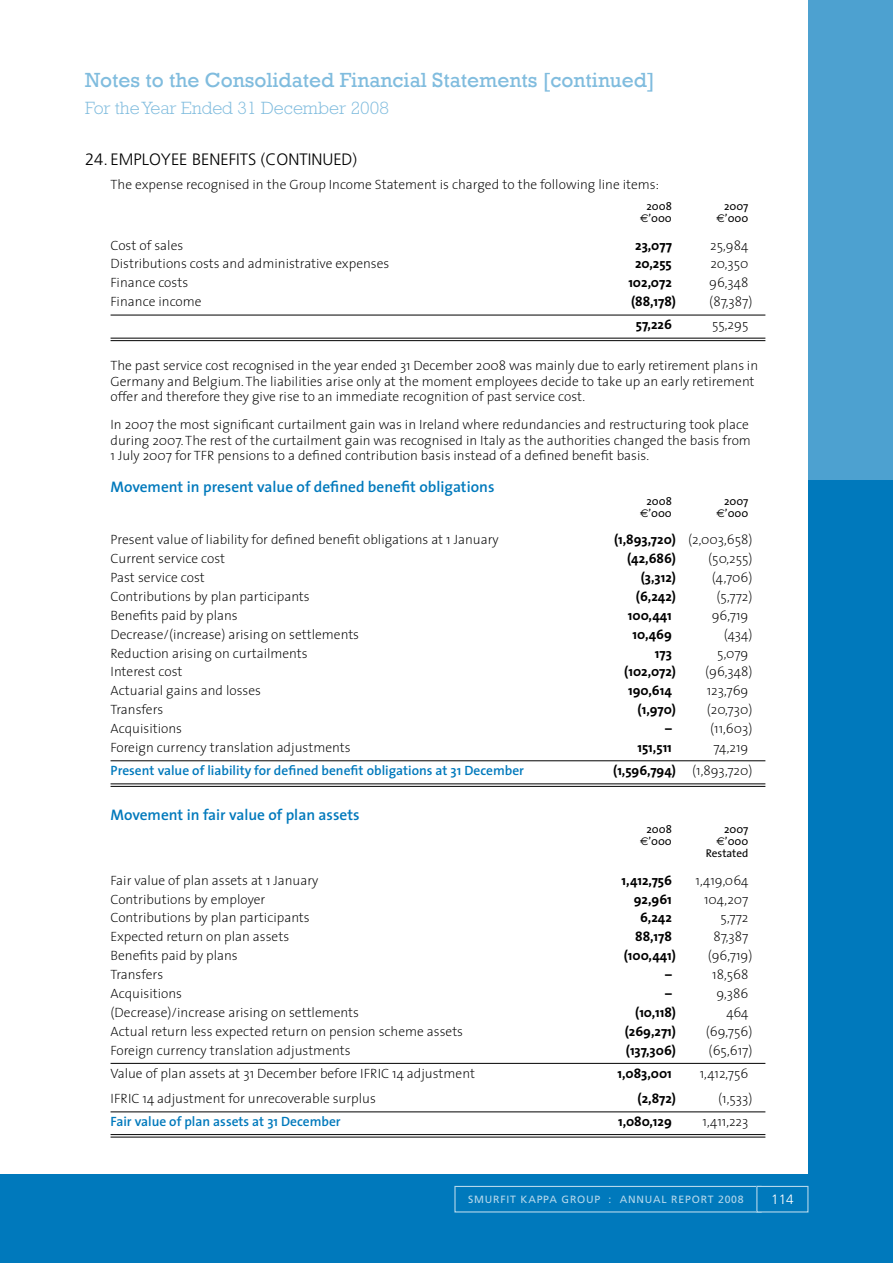
<style>
.page{position:relative;width:893px;height:1263px;background:#4da1d0}
.page>*{position:absolute;margin:0;border:0;box-sizing:border-box;transform-origin:0 0}
.t1{font:21px "Rockwell";color:#80bcde}
.t2{font:300 18px "Rockwell";color:#80bcde}
.t3{font:300 16.5px "Frutiger LT Std";color:#000}
.t4{font:600 15.3px "The Sans";color:#0079bc}
.t5{font:200 13.5px/15.5px "The Sans";color:#000}
.t6{font:700 13.5px "The Sans";color:#000}
.t7{font:600 13.5px "The Sans";color:#0079bc}
.t8{font:300 13.5px "Frutiger LT Std";color:#fff}
.t9{font:11.25px/12.3px "The Sans";color:#000;text-align:right}
.t10{font:10.5px "Frutiger LT Std";letter-spacing:.075em;color:#b3d7eb}
.s1{font-family:"Euro Sans"}
.s2{font-weight:200}
</style>
<div class="page">
<div style="left:0;top:480px;width:893px;height:783px;background:#0079bc"></div>
<div style="left:0;top:0;width:808px;height:1174px;background:#fff"></div>
<div style="left:454px;top:1186px;width:308px;height:26px;border:1px solid #b3d7eb"></div>
<div style="left:757px;top:1186px;width:51px;height:26px;background:#0079bc"></div>
<div style="left:756px;top:1186px;width:52px;height:26px;border:1px solid #b3d7eb"></div>
<hr style="left:111px;top:315px;width:654px;height:1px;background:#000">
<hr style="left:111px;top:338px;width:654px;height:1px;background:#000">
<hr style="left:111px;top:340px;width:654px;height:1px;background:#000">
<hr style="left:111px;top:760px;width:654px;height:1px;background:#000">
<hr style="left:111px;top:784px;width:654px;height:1px;background:#000">
<hr style="left:111px;top:786px;width:654px;height:1px;background:#000">
<hr style="left:111px;top:1063px;width:654px;height:1px;background:#000">
<hr style="left:111px;top:1111px;width:654px;height:1px;background:#000">
<hr style="left:111px;top:1134px;width:654px;height:1px;background:#000">
<hr style="left:111px;top:1137px;width:654px;height:1px;background:#000">
<p class="t1" style="left:85px;top:68px;width:571px">Notes to the Consolidated Financial Statements [continued]</p>
<p class="t2" style="left:85px;top:97px;width:305px">For the Year Ended 31 December 2008</p>
<p class="t3" style="left:85px;top:150px;width:45px">24. EMPLOYEE</p>
<p class="t3" style="left:192px;top:150px;width:9px">BENEFITS</p>
<p class="t3" style="left:261px;top:150px;width:16px">(CONTINUED</p>
<p class="t3" style="left:353px;top:150px;width:6px">)</p>
<p class="t5" style="left:111px;top:176px;width:550px">The expense recognised in the Group Income Statement is charged to the following line items:</p>
<p class="t9" style="left:646px;top:200px;width:27px">2008</p>
<p class="t9" style="left:724px;top:200px;width:26px">2007</p>
<p class="t9" style="left:640px;top:212px;width:33px"><span class="s1">€</span>’000</p>
<p class="t9" style="left:716px;top:212px;width:33px"><span class="s1">€</span>’000</p>
<p class="t5" style="left:111px;top:237px;width:74px">Cost of sales</p>
<p class="t6" style="left:635px;top:234px;width:38px">23,077</p>
<p class="t5" style="left:710px;top:237px;width:40px">25,984</p>
<p class="t5" style="left:111px;top:256px;width:280px">Distributions costs and administrative expenses</p>
<p class="t6" style="left:635px;top:253px;width:38px">20,255</p>
<p class="t5" style="left:710px;top:256px;width:39px">20,350</p>
<p class="t5" style="left:111px;top:275px;width:79px">Finance costs</p>
<p class="t6" style="left:628px;top:271px;width:45px">102,072</p>
<p class="t5" style="left:709px;top:275px;width:41px">96,348</p>
<p class="t5" style="left:111px;top:293px;width:92px">Finance income</p>
<p class="t6" style="left:631px;top:290px;width:46px">(88,178)</p>
<p class="t5" style="left:709px;top:293px;width:45px">(87,387)</p>
<p class="t6" style="left:636px;top:313px;width:37px">57,226</p>
<p class="t5" style="left:712px;top:317px;width:38px">55,295</p>
<p class="t5" style="left:111px;top:357px;width:649px">The past service cost recognised in the year ended 31 December 2008 was mainly due to early retirement plans in<br>Germany and Belgium. The liabilities arise only at the moment employees decide to take up an early retirement offer and therefore they give rise to an immediate recognition of past service cost.</p>
<p class="t5" style="left:111px;top:416px;width:642px">In 2007 the most significant curtailment gain was in Ireland where redundancies and restructuring took place during 2007. The rest of the curtailment gain was recognised in Italy as the authorities changed the basis from<br>1 July 2007 for TFR pensions to a defined contribution basis instead of a defined benefit basis.</p>
<p class="t4" style="left:111px;top:474px;width:385px">Movement in present value of defined benefit obligations</p>
<p class="t9" style="left:646px;top:494px;width:27px">2008</p>
<p class="t9" style="left:724px;top:494px;width:26px">2007</p>
<p class="t9" style="left:640px;top:507px;width:33px"><span class="s1">€</span>’000</p>
<p class="t9" style="left:716px;top:507px;width:33px"><span class="s1">€</span>’000</p>
<p class="t5" style="left:111px;top:532px;width:390px">Present value of liability for defined benefit obligations at 1 January</p>
<p class="t6" style="left:614px;top:528px;width:140px">(1,893,720) <span class="s2">(2,003,658)</span></p>
<p class="t5" style="left:111px;top:550px;width:116px">Current service cost</p>
<p class="t6" style="left:627px;top:547px;width:50px">(42,686)</p>
<p class="t5" style="left:708px;top:550px;width:46px">(50,255)</p>
<p class="t5" style="left:111px;top:569px;width:96px">Past service cost</p>
<p class="t6" style="left:641px;top:566px;width:37px">(3,312)</p>
<p class="t5" style="left:712px;top:569px;width:42px">(4,706)</p>
<p class="t5" style="left:111px;top:588px;width:201px">Contributions by plan participants</p>
<p class="t6" style="left:636px;top:585px;width:42px">(6,242)</p>
<p class="t5" style="left:716px;top:588px;width:37px">(5,772)</p>
<p class="t5" style="left:111px;top:607px;width:129px">Benefits paid by plans</p>
<p class="t6" style="left:628px;top:604px;width:45px">100,441</p>
<p class="t5" style="left:712px;top:607px;width:38px">96,719</p>
<p class="t5" style="left:111px;top:626px;width:250px">Decrease/(increase) arising on settlements</p>
<p class="t6" style="left:633px;top:623px;width:41px">10,469</p>
<p class="t5" style="left:724px;top:626px;width:30px">(434)</p>
<p class="t5" style="left:111px;top:645px;width:199px">Reduction arising on curtailments</p>
<p class="t6" style="left:655px;top:642px;width:18px">173</p>
<p class="t5" style="left:717px;top:645px;width:33px">5,079</p>
<p class="t5" style="left:111px;top:664px;width:73px">Interest cost</p>
<p class="t6" style="left:624px;top:660px;width:53px">(102,072)</p>
<p class="t5" style="left:705px;top:664px;width:49px">(96,348)</p>
<p class="t5" style="left:111px;top:682px;width:152px">Actuarial gains and losses</p>
<p class="t6" style="left:628px;top:679px;width:45px">190,614</p>
<p class="t5" style="left:707px;top:682px;width:43px">123,769</p>
<p class="t5" style="left:111px;top:701px;width:54px">Transfers</p>
<p class="t6" style="left:638px;top:698px;width:40px">(1,970)</p>
<p class="t5" style="left:707px;top:701px;width:47px">(20,730)</p>
<p class="t5" style="left:111px;top:720px;width:73px">Acquisitions</p>
<p class="t6" style="left:665px;top:717px;width:8px">–</p>
<p class="t5" style="left:710px;top:720px;width:44px">(11,603)</p>
<p class="t5" style="left:111px;top:739px;width:241px">Foreign currency translation adjustments</p>
<p class="t6" style="left:637px;top:736px;width:36px">151,511</p>
<p class="t5" style="left:713px;top:739px;width:37px">74,219</p>
<p class="t7" style="left:111px;top:759px;width:415px">Present value of liability for defined benefit obligations at 31 December</p>
<p class="t6" style="left:613px;top:759px;width:141px">(1,596,794) <span class="s2">(1,893,720)</span></p>
<p class="t4" style="left:111px;top:802px;width:251px">Movement in fair value of plan assets</p>
<p class="t9" style="left:646px;top:822px;width:27px">2008</p>
<p class="t9" style="left:724px;top:822px;width:26px">2007</p>
<p class="t9" style="left:640px;top:835px;width:33px"><span class="s1">€</span>’000</p>
<p class="t9" style="left:706px;top:835px;width:44px"><span class="s1">€</span>’000<br>Restated</p>
<p class="t5" style="left:111px;top:872px;width:209px">Fair value of plan assets at 1 January</p>
<p class="t6" style="left:622px;top:869px;width:52px">1,412,756</p>
<p class="t5" style="left:695px;top:872px;width:54px">1,419,064</p>
<p class="t5" style="left:111px;top:891px;width:156px">Contributions by employer</p>
<p class="t6" style="left:634px;top:888px;width:40px">92,961</p>
<p class="t5" style="left:704px;top:891px;width:46px">104,207</p>
<p class="t5" style="left:111px;top:910px;width:201px">Contributions by plan participants</p>
<p class="t6" style="left:640px;top:906px;width:33px">6,242</p>
<p class="t5" style="left:721px;top:910px;width:29px">5,772</p>
<p class="t5" style="left:111px;top:928px;width:180px">Expected return on plan assets</p>
<p class="t6" style="left:635px;top:925px;width:38px">88,178</p>
<p class="t5" style="left:713px;top:928px;width:37px">87,387</p>
<p class="t5" style="left:111px;top:947px;width:129px">Benefits paid by plans</p>
<p class="t6" style="left:624px;top:944px;width:54px">(100,441)</p>
<p class="t5" style="left:708px;top:947px;width:46px">(96,719)</p>
<p class="t5" style="left:111px;top:966px;width:54px">Transfers</p>
<p class="t6" style="left:665px;top:963px;width:8px">–</p>
<p class="t5" style="left:712px;top:966px;width:38px">18,568</p>
<p class="t5" style="left:111px;top:985px;width:73px">Acquisitions</p>
<p class="t6" style="left:665px;top:982px;width:8px">–</p>
<p class="t5" style="left:716px;top:985px;width:34px">9,386</p>
<p class="t5" style="left:111px;top:1004px;width:250px">(Decrease)/increase arising on settlements</p>
<p class="t6" style="left:635px;top:1001px;width:42px">(10,118)</p>
<p class="t5" style="left:726px;top:1004px;width:24px">464</p>
<p class="t5" style="left:111px;top:1023px;width:354px">Actual return less expected return on pension scheme assets</p>
<p class="t6" style="left:625px;top:1020px;width:53px">(269,271)</p>
<p class="t5" style="left:706px;top:1023px;width:48px">(69,756)</p>
<p class="t5" style="left:111px;top:1042px;width:241px">Foreign currency translation adjustments</p>
<p class="t6" style="left:626px;top:1039px;width:52px">(137,306)</p>
<p class="t5" style="left:709px;top:1042px;width:45px">(65,617)</p>
<p class="t5" style="left:111px;top:1066px;width:366px">Value of plan assets at 31 December before IFRIC 14 adjustment</p>
<p class="t6" style="left:618px;top:1062px;width:56px">1,083,001</p>
<p class="t5" style="left:700px;top:1066px;width:50px">1,412,756</p>
<p class="t5" style="left:111px;top:1090px;width:267px">IFRIC 14 adjustment for unrecoverable surplus</p>
<p class="t6" style="left:638px;top:1087px;width:40px">(2,872)</p>
<p class="t5" style="left:718px;top:1090px;width:36px">(1,533)</p>
<p class="t7" style="left:111px;top:1110px;width:232px">Fair value of plan assets at 31 December</p>
<p class="t6" style="left:618px;top:1110px;width:55px">1,080,129</p>
<p class="t5" style="left:702px;top:1113px;width:47px">1,411,223</p>
<p class="t10" style="left:468px;top:1193px;width:277px">SMURFIT KAPPA GROUP : ANNUAL REPORT 2008</p>
<p class="t8" style="left:771px;top:1192px;width:24px">114</p>
</div>
